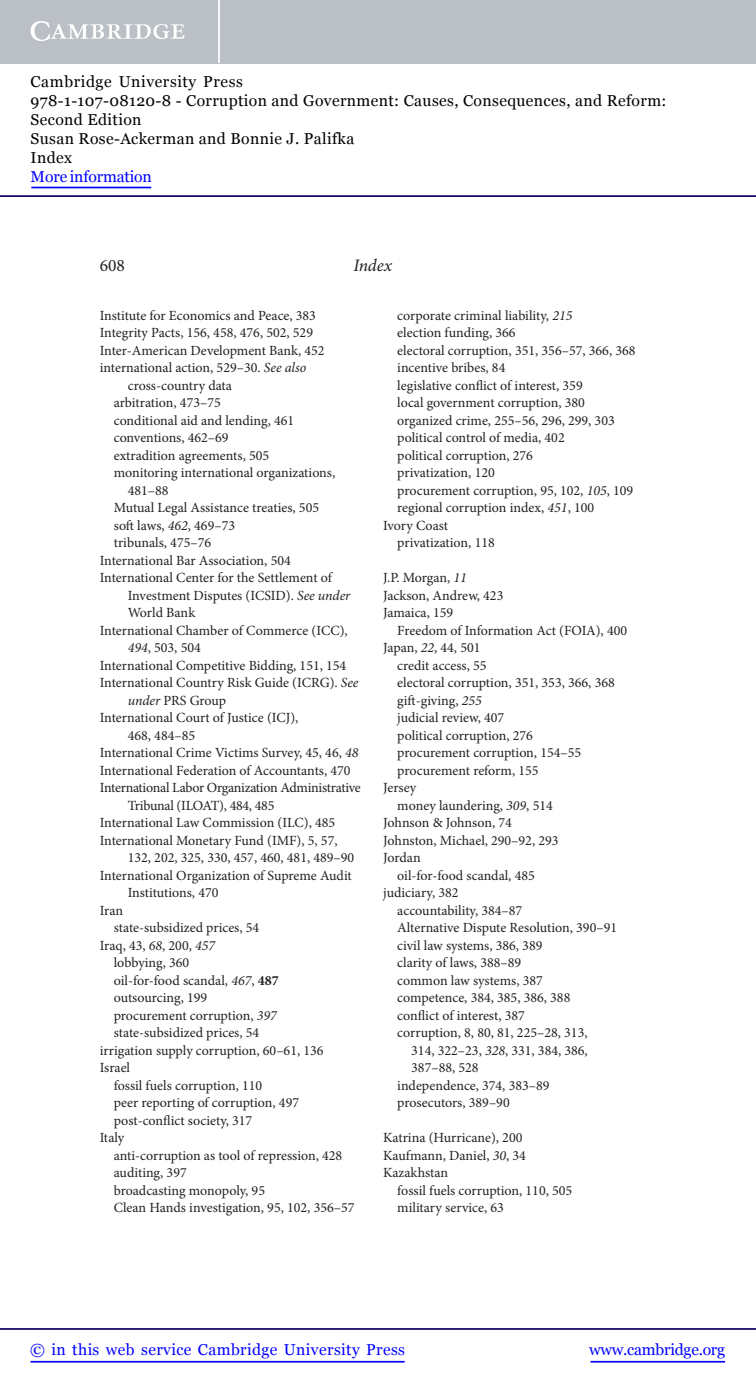
<style>
.page{position:relative;width:756px;height:1388px;background:#fff}
.page>*{position:absolute;margin:0;border:0;box-sizing:border-box;transform-origin:0 0}
.t1{font:italic 17.5px "Minion Pro";letter-spacing:-.005em;color:#231f20}
.t2{font:17.5px "Minion Pro";color:#231f20}
.t3{font:15.75px/18.9px "Georgia";letter-spacing:.025em;color:#000}
.t4{font:15.75px "Georgia";letter-spacing:.025em;color:#00f}
.t5{font:15.75px "Georgia";letter-spacing:-.015em;color:#00f}
.t6{font:15.75px "Georgia";letter-spacing:-.01em;color:#00f}
.t7{font:14px/17.5px "Minion Pro";color:#231f20}
.t8{font:14px "Minion Pro";letter-spacing:-.02em;color:#231f20}
.s1{font-style:italic}
.s2{font-weight:700}
</style>
<div class="page">
<hr style="left:591px;top:1361px;width:134px;height:1px;background:#00f">
<hr style="left:0;top:1328px;width:756px;height:2px;background:#150666">
<hr style="left:31px;top:1361px;width:374px;height:1px;background:#00f">
<div style="left:0;top:0;width:756px;height:63px;background:#bac0c6"></div>
<svg style="left:31px;top:21px;width:154px;height:20px"></svg>
<hr style="left:218px;top:0;width:2px;height:63px;background:#fff">
<hr style="left:0;top:195px;width:756px;height:2px;background:#150666">
<hr style="left:31px;top:187px;width:120px;height:1px;background:#00f">
<p class="t3" style="left:31px;top:73px;width:637px">Cambridge University Press<br>978-1-107-08120-8 - Corruption and Government: Causes, Consequences, and Reform:<br>Second Edition<br>Susan Rose-Ackerman and Bonnie J. Palifka<br>Index</p>
<p class="t6" style="left:31px;top:167px;width:123px">More information</p>
<p class="t2" style="left:100px;top:259px;width:27px">608</p>
<p class="t1" style="left:354px;top:259px;width:40px">Index</p>
<p class="t7" style="left:100px;top:308px;width:218px">Institute for Economics and Peace, 383</p>
<p class="t7" style="left:100px;top:325px;width:215px">Integrity Pacts, 156 , 458 , 476 , 502 , 529</p>
<p class="t7" style="left:100px;top:343px;width:226px">Inter-American Development Bank, 452</p>
<p class="t7" style="left:100px;top:360px;width:208px">international action, 529 – 30 . <span class="s1">See also</span></p>
<p class="t7" style="left:128px;top:378px;width:106px">cross-country data</p>
<p class="t7" style="left:114px;top:395px;width:109px">arbitration, 473 – 75</p>
<p class="t7" style="left:114px;top:413px;width:182px">conditional aid and lending, 461</p>
<p class="t7" style="left:114px;top:430px;width:116px">conventions, 462 – 69</p>
<p class="t7" style="left:114px;top:448px;width:157px">extradition agreements, 505</p>
<p class="t7" style="left:114px;top:465px;width:223px">monitoring international organizations,</p>
<p class="t7" style="left:128px;top:483px;width:42px">481 – 88</p>
<p class="t7" style="left:114px;top:500px;width:207px">Mutual Legal Assistance treaties, 505</p>
<p class="t7" style="left:114px;top:518px;width:123px">soft laws, <span class="s1">462</span> , 469 – 73</p>
<p class="t7" style="left:114px;top:535px;width:99px">tribunals, 475 – 76</p>
<p class="t7" style="left:100px;top:553px;width:193px">International Bar Association, 504</p>
<p class="t7" style="left:100px;top:570px;width:234px">International Center for the Settlement of</p>
<p class="t7" style="left:128px;top:588px;width:224px">Investment Disputes (ICSID). <span class="s1">See under</span></p>
<p class="t7" style="left:128px;top:605px;width:69px">World Bank</p>
<p class="t7" style="left:100px;top:623px;width:250px">International Chamber of Commerce (ICC),</p>
<p class="t7" style="left:128px;top:640px;width:75px"><span class="s1">494</span> , 503 , 504</p>
<p class="t7" style="left:100px;top:658px;width:248px">International Competitive Bidding, 151 , 154</p>
<p class="t7" style="left:100px;top:675px;width:260px">International Country Risk Guide (ICRG). <span class="s1">See</span></p>
<p class="t7" style="left:128px;top:693px;width:100px"><span class="s1">under</span> PRS Group</p>
<p class="t7" style="left:100px;top:710px;width:200px">International Court of Justice (ICJ),</p>
<p class="t7" style="left:128px;top:728px;width:69px">468 , 484 – 85</p>
<p class="t7" style="left:100px;top:745px;width:260px">International Crime Victims Survey, 45 , 46 , <span class="s1">48</span></p>
<p class="t7" style="left:100px;top:763px;width:252px">International Federation of Accountants, 470</p>
<p class="t8" style="left:100px;top:782px;width:263px">International Labor Organization Administrative</p>
<p class="t8" style="left:128px;top:800px;width:148px">Tribunal (ILOAT), 484 , 485</p>
<p class="t7" style="left:100px;top:815px;width:237px">International Law Commission (ILC), 485</p>
<p class="t7" style="left:100px;top:833px;width:239px">International Monetary Fund (IMF), 5 , 57 ,</p>
<p class="t7" style="left:128px;top:850px;width:228px">132 , 202 , 325 , 330 , 457 , 460 , 481 , 489 – 90</p>
<p class="t7" style="left:100px;top:868px;width:254px">International Organization of Supreme Audit</p>
<p class="t7" style="left:128px;top:885px;width:92px">Institutions, 470</p>
<p class="t7" style="left:100px;top:903px;width:25px">Iran</p>
<p class="t7" style="left:114px;top:920px;width:147px">state-subsidized prices, 54</p>
<p class="t7" style="left:100px;top:938px;width:117px">Iraq, 43 , <span class="s1">68</span> , 200 , <span class="s1">457</span></p>
<p class="t7" style="left:114px;top:955px;width:77px">lobbying, 360</p>
<p class="t7" style="left:114px;top:973px;width:166px">oil-for-food scandal, <span class="s1">467</span> , <span class="s2">487</span></p>
<p class="t7" style="left:114px;top:990px;width:95px">outsourcing, 199</p>
<p class="t7" style="left:114px;top:1008px;width:165px">procurement corruption, <span class="s1">397</span></p>
<p class="t7" style="left:114px;top:1025px;width:147px">state-subsidized prices, 54</p>
<p class="t7" style="left:100px;top:1043px;width:225px">irrigation supply corruption, 60 – 61 , 136</p>
<p class="t7" style="left:100px;top:1060px;width:32px">Israel</p>
<p class="t7" style="left:114px;top:1078px;width:150px">fossil fuels corruption, 110</p>
<p class="t7" style="left:114px;top:1095px;width:187px">peer reporting of corruption, 497</p>
<p class="t7" style="left:114px;top:1113px;width:140px">post-conflict society, 317</p>
<p class="t7" style="left:100px;top:1130px;width:26px">Italy</p>
<p class="t7" style="left:114px;top:1148px;width:230px">anti-corruption as tool of repression, 428</p>
<p class="t7" style="left:114px;top:1165px;width:75px">auditing, 397</p>
<p class="t7" style="left:114px;top:1183px;width:153px">broadcasting monopoly, 95</p>
<p class="t7" style="left:114px;top:1200px;width:242px">Clean Hands investigation, 95 , 102 , 356 – 57</p>
<p class="t7" style="left:397px;top:308px;width:177px">corporate criminal liability, <span class="s1">215</span></p>
<p class="t7" style="left:397px;top:325px;width:120px">election funding, 366</p>
<p class="t7" style="left:397px;top:343px;width:240px">electoral corruption, 351 , 356 – 57 , 366 , 368</p>
<p class="t7" style="left:397px;top:360px;width:110px">incentive bribes, 84</p>
<p class="t7" style="left:397px;top:378px;width:187px">legislative conflict of interest, 359</p>
<p class="t7" style="left:397px;top:395px;width:189px">local government corruption, 380</p>
<p class="t7" style="left:397px;top:413px;width:219px">organized crime, 255 – 56 , 296 , 299 , 303</p>
<p class="t7" style="left:397px;top:430px;width:169px">political control of media, 402</p>
<p class="t7" style="left:397px;top:448px;width:137px">political corruption, 276</p>
<p class="t7" style="left:397px;top:465px;width:99px">privatization, 120</p>
<p class="t7" style="left:397px;top:483px;width:238px">procurement corruption, 95 , 102 , <span class="s1">105</span> , 109</p>
<p class="t7" style="left:397px;top:500px;width:198px">regional corruption index, <span class="s1">451</span> , 100</p>
<p class="t7" style="left:383px;top:518px;width:67px">Ivory Coast</p>
<p class="t7" style="left:397px;top:535px;width:99px">privatization, 118</p>
<p class="t7" style="left:383px;top:570px;width:122px">J.P. Morgan, <span class="s1">11<br></span>Jackson, Andrew, 423<br>Jamaica, 159</p>
<p class="t7" style="left:397px;top:623px;width:231px">Freedom of Information Act (FOIA), 400</p>
<p class="t7" style="left:383px;top:640px;width:99px">Japan, <span class="s1">22</span> , 44 , 501</p>
<p class="t7" style="left:397px;top:658px;width:91px">credit access, 55</p>
<p class="t7" style="left:397px;top:675px;width:219px">electoral corruption, 351 , 353 , 366 , 368</p>
<p class="t7" style="left:397px;top:693px;width:86px">gift-giving, <span class="s1">255</span></p>
<p class="t7" style="left:397px;top:710px;width:109px">judicial review, 407</p>
<p class="t7" style="left:397px;top:728px;width:137px">political corruption, 276</p>
<p class="t7" style="left:397px;top:745px;width:185px">procurement corruption, 154 – 55</p>
<p class="t7" style="left:397px;top:763px;width:143px">procurement reform, 155</p>
<p class="t7" style="left:383px;top:780px;width:35px">Jersey</p>
<p class="t7" style="left:397px;top:798px;width:157px">money laundering, <span class="s1">309</span> , 514</p>
<p class="t7" style="left:383px;top:815px;width:130px">Johnson &amp; Johnson, 74</p>
<p class="t7" style="left:383px;top:833px;width:177px">Johnston, Michael, 290 – 92 , 293</p>
<p class="t7" style="left:383px;top:850px;width:39px">Jordan</p>
<p class="t7" style="left:397px;top:868px;width:139px">oil-for-food scandal, 485</p>
<p class="t7" style="left:383px;top:885px;width:77px">judiciary, 382</p>
<p class="t7" style="left:397px;top:903px;width:127px">accountability, 384 – 87</p>
<p class="t7" style="left:397px;top:920px;width:221px">Alternative Dispute Resolution, 390 – 91</p>
<p class="t7" style="left:397px;top:938px;width:147px">civil law systems, 386 , 389</p>
<p class="t7" style="left:397px;top:955px;width:126px">clarity of laws, 388 – 89</p>
<p class="t7" style="left:397px;top:973px;width:147px">common law systems, 387</p>
<p class="t7" style="left:397px;top:990px;width:175px">competence, 384 , 385 , 386 , 388</p>
<p class="t7" style="left:397px;top:1008px;width:129px">conflict of interest, 387</p>
<p class="t7" style="left:397px;top:1025px;width:192px">corruption, 8 , 80 , 81 , 225 – 28 , 313 ,</p>
<p class="t7" style="left:411px;top:1043px;width:178px">314 , 322 – 23 , <span class="s1">328</span> , 331 , 384 , 386 ,</p>
<p class="t7" style="left:411px;top:1060px;width:69px">387 – 88 , 528</p>
<p class="t7" style="left:397px;top:1078px;width:154px">independence, 374 , 383 – 89</p>
<p class="t7" style="left:397px;top:1095px;width:114px">prosecutors, 389 – 90</p>
<p class="t7" style="left:383px;top:1130px;width:144px">Katrina (Hurricane), 200<br>Kaufmann, Daniel, <span class="s1">30</span> , 34<br>Kazakhstan</p>
<p class="t7" style="left:397px;top:1183px;width:177px">fossil fuels corruption, 110 , 505 military service, 63</p>
<p class="t4" style="left:30px;top:1339px;width:376px">© in this web service Cambridge University Press</p>
<p class="t5" style="left:589px;top:1339px;width:137px">www.cambridge.org</p>
</div>
